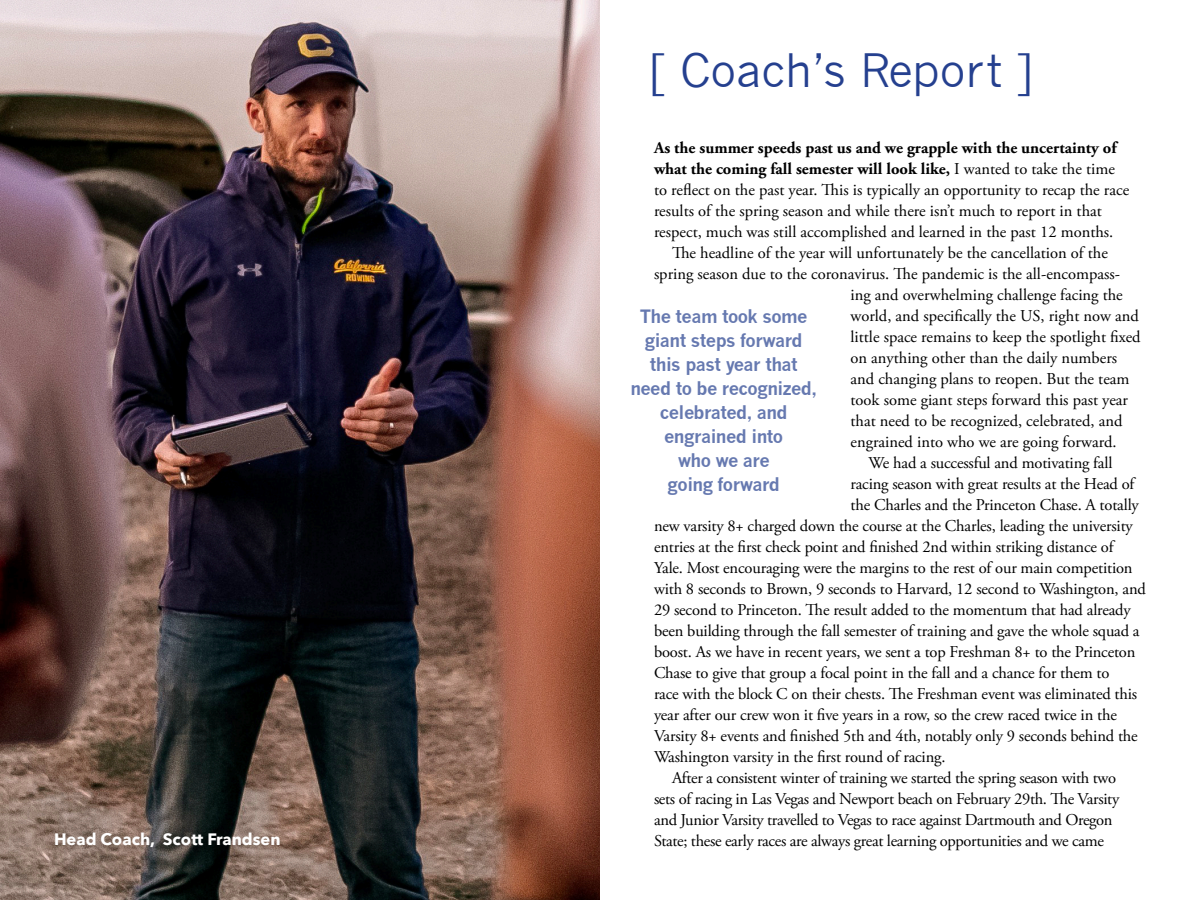
<style>
.page{position:relative;width:1200px;height:900px;background:#fff}
.page>*{position:absolute;margin:0;border:0;box-sizing:border-box;transform-origin:0 0}
.t1{font:45px "News Gothic";color:#25408f}
.t2{font:700 18px/24px "News Gothic";letter-spacing:-.03em;color:#6679b0;text-align:center}
.Normal__Web{font:16.5px/21px "Adobe Garamond Pro";letter-spacing:-.01em;color:#000}
.t3{font:700 16.5px "Avenir Next";color:#fff}
.s1{color:#fff}
.s2{font-weight:700}
</style>
<div class="page">
<img style="left:0;top:0;width:600px;height:900px">
<p class="t1" style="left:650px;top:45px;width:415px">[ Coach’s Report ] <span class="s1">]</span></p>
<p class="Normal__Web" style="left:654px;top:138px;width:477px"><span class="s2">As the summer speeds past us and we grapple with the uncertainty of what the coming fall semester will look like,</span> I wanted to take the time to reflect on the past year. This is typically an opportunity to recap the race results of the spring season and while there isn’t much to report in that respect, much was still accomplished and learned in the past 12 months.</p>
<p class="Normal__Web" style="left:672px;top:243px;width:437px">The headline of the year will unfortunately be the cancellation of the</p>
<p class="Normal__Web" style="left:654px;top:264px;width:468px">spring season due to the coronavirus. The pandemic is the all-encompass-</p>
<p class="Normal__Web" style="left:850px;top:285px;width:274px">ing and overwhelming challenge facing the</p>
<p class="Normal__Web" style="left:850px;top:306px;width:290px">world, and specifically the US, right now and</p>
<p class="Normal__Web" style="left:850px;top:327px;width:292px">little space remains to keep the spotlight fixed</p>
<p class="Normal__Web" style="left:850px;top:348px;width:268px">on anything other than the daily numbers</p>
<p class="Normal__Web" style="left:850px;top:369px;width:281px">and changing plans to reopen. But the team</p>
<p class="Normal__Web" style="left:850px;top:390px;width:279px">took some giant steps forward this past year</p>
<p class="Normal__Web" style="left:850px;top:411px;width:273px">that need to be recognized, celebrated, and</p>
<p class="Normal__Web" style="left:850px;top:432px;width:268px">engrained into who we are going forward.</p>
<p class="Normal__Web" style="left:868px;top:453px;width:245px">We had a successful and motivating fall</p>
<p class="Normal__Web" style="left:850px;top:474px;width:285px">racing season with great results at the Head of</p>
<p class="Normal__Web" style="left:850px;top:495px;width:290px">the Charles and the Princeton Chase. A totally</p>
<p class="Normal__Web" style="left:654px;top:516px;width:480px">new varsity 8+ charged down the course at the Charles, leading the university</p>
<p class="Normal__Web" style="left:654px;top:537px;width:461px">entries at the first check point and finished 2nd within striking distance of</p>
<p class="Normal__Web" style="left:654px;top:558px;width:480px">Yale. Most encouraging were the margins to the rest of our main competition</p>
<p class="Normal__Web" style="left:654px;top:579px;width:493px">with 8 seconds to Brown, 9 seconds to Harvard, 12 second to Washington, and</p>
<p class="Normal__Web" style="left:654px;top:600px;width:478px">29 second to Princeton. The result added to the momentum that had already</p>
<p class="Normal__Web" style="left:654px;top:621px;width:487px">been building through the fall semester of training and gave the whole squad a</p>
<p class="Normal__Web" style="left:654px;top:642px;width:483px">boost. As we have in recent years, we sent a top Freshman 8+ to the Princeton</p>
<p class="Normal__Web" style="left:654px;top:663px;width:457px">Chase to give that group a focal point in the fall and a chance for them to</p>
<p class="Normal__Web" style="left:654px;top:684px;width:485px">race with the block C on their chests. The Freshman event was eliminated this</p>
<p class="Normal__Web" style="left:654px;top:705px;width:464px">year after our crew won it five years in a row, so the crew raced twice in the</p>
<p class="Normal__Web" style="left:654px;top:726px;width:485px">Varsity 8+ events and finished 5th and 4th, notably only 9 seconds behind the</p>
<p class="Normal__Web" style="left:654px;top:747px;width:293px">Washington varsity in the first round of racing.</p>
<p class="Normal__Web" style="left:654px;top:768px;width:467px;text-indent:18px">After a consistent winter of training we started the spring season with two sets of racing in Las Vegas and Newport beach on February 29th. The Varsity and Junior Varsity travelled to Vegas to race against Dartmouth and Oregon</p>
<p class="t2" style="left:630px;top:304px;width:188px">The team took some giant steps forward this past year that need to be recognized, celebrated, and engrained into<br>who we are<br>going forward</p>
<p class="t3" style="left:54px;top:825px;width:228px">Head Coach, Scott Frandsen</p>
<p class="Normal__Web" style="left:654px;top:831px;width:452px">State; these early races are always great learning opportunities and we came</p>
</div>
